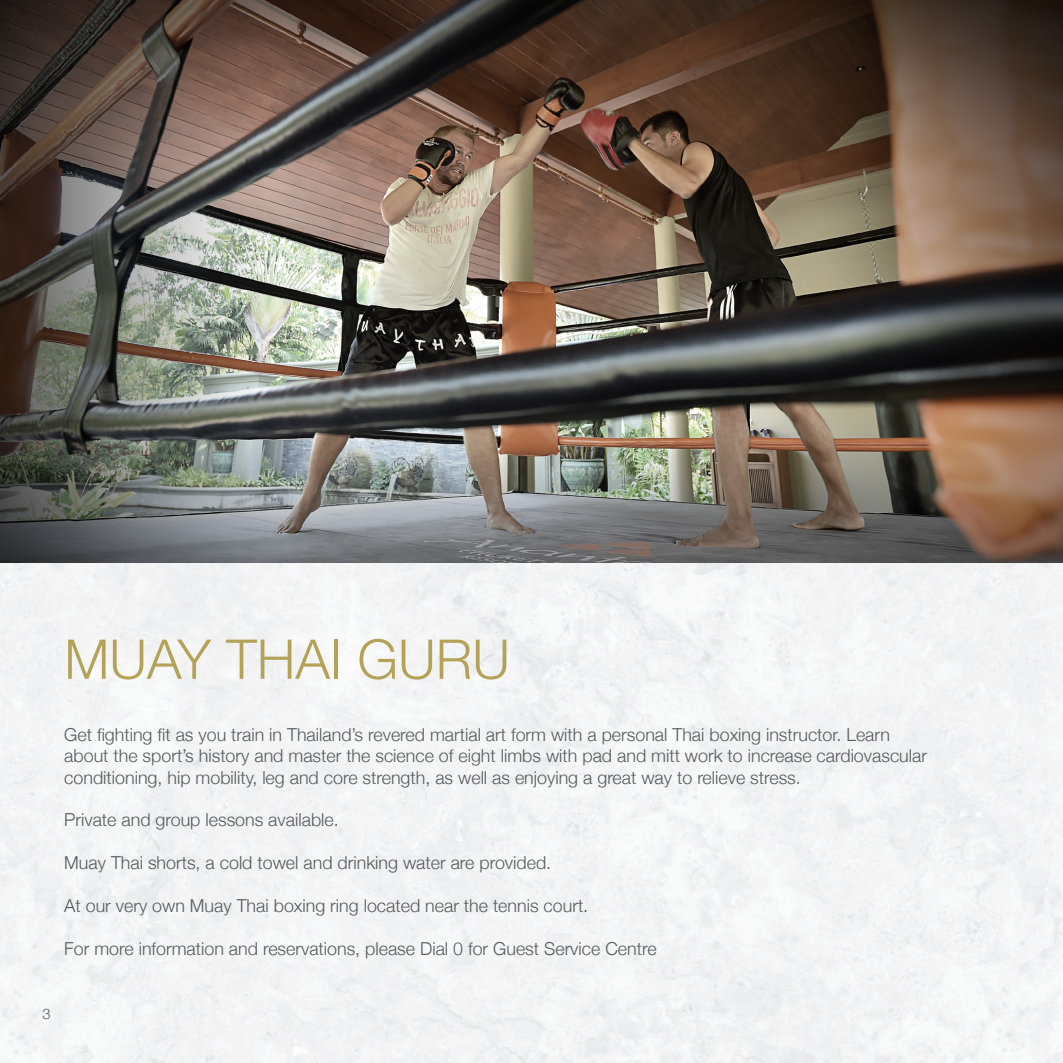
<style>
.page{position:relative;width:1063px;height:1063px;background:#fff}
.page>*{position:absolute;margin:0;border:0;box-sizing:border-box;transform-origin:0 0}
.t1{font:300 55px "Helvetica Neue";color:#b3a258}
.t2{font:300 17.75px/21.5px "Helvetica Neue";color:#57585a}
.t3{font:300 14.75px "Helvetica Neue";color:#57585a}
</style>
<div class="page">
<img style="left:0;top:0;width:1063px;height:563px">
<h1 class="t1" style="left:64px;top:615px;width:447px">MUAY THAI GURU</h1>
<p class="t2" style="left:64px;top:722px;width:864px">Get fighting fit as you train in Thailand’s revered martial art form with a personal Thai boxing instructor. Learn about the sport’s history and master the science of eight limbs with pad and mitt work to increase cardiovascular conditioning, hip mobility, leg and core strength, as well as enjoying a great way to relieve stress.</p>
<p class="t2" style="left:64px;top:808px;width:276px">Private and group lessons available.</p>
<p class="t2" style="left:64px;top:851px;width:488px">Muay Thai shorts, a cold towel and drinking water are provided.</p>
<p class="t2" style="left:64px;top:894px;width:526px">At our very own Muay Thai boxing ring located near the tennis court.</p>
<p class="t2" style="left:64px;top:937px;width:594px">For more information and reservations, please Dial 0 for Guest Service Centre</p>
<p class="t3" style="left:43px;top:1002px;width:10px">3</p>
</div>
